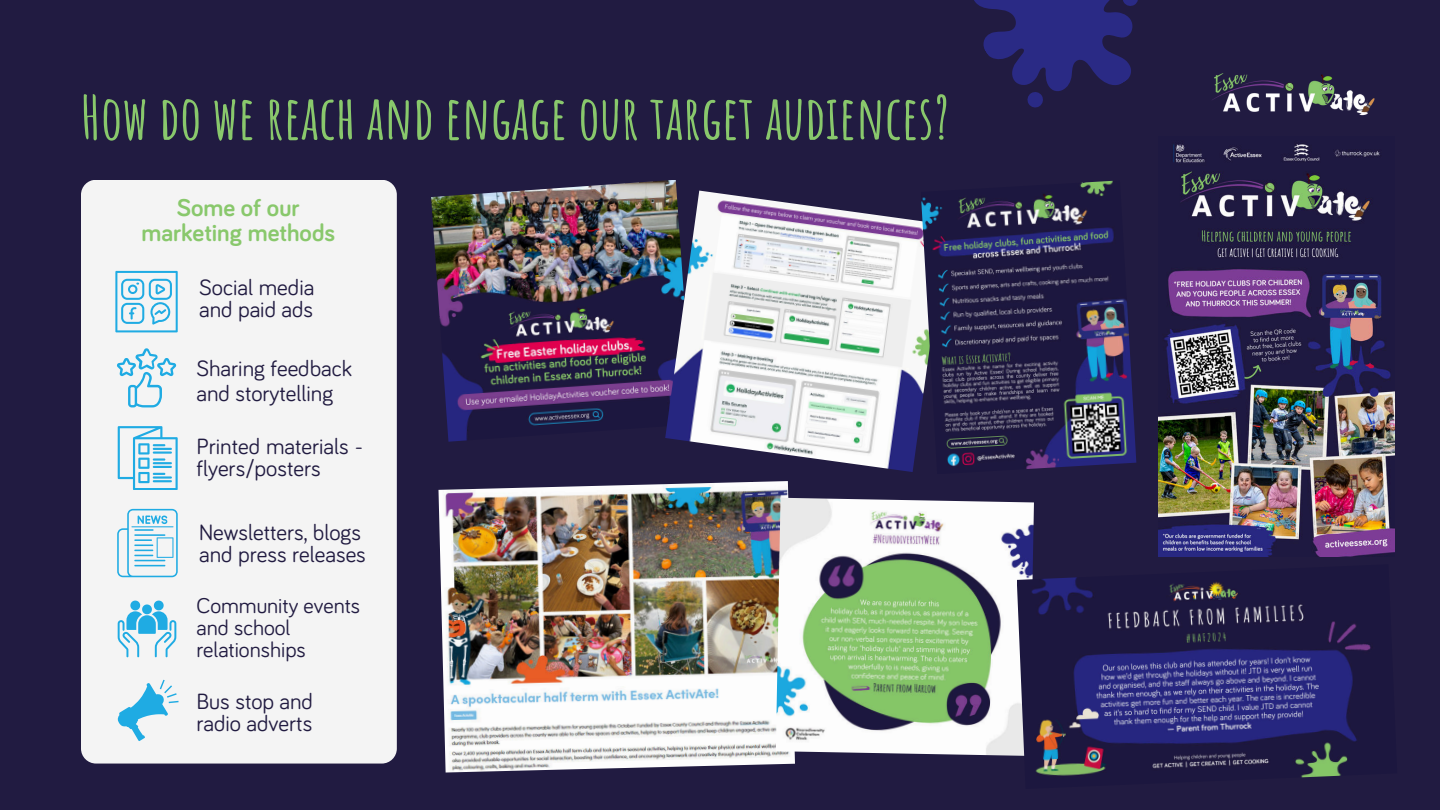
<style>
.page{position:relative;width:1440px;height:810px;background:#211b41}
.page>*{position:absolute;margin:0;border:0;box-sizing:border-box;transform-origin:0 0}
.t1{font:700 60px "Amatic SC";color:#89c86c}
.t2{font:700 25px/25.5px "Bariol";color:#89c86c;text-align:center}
.t3{font:22.8px/21.8px "Bariol";color:#211b41}
.t4{font:22px/21.8px "Bariol";color:#211b41}
</style>
<div class="page">
<img style="left:1212px;top:73px;width:163px;height:43px">
<div style="left:81px;top:180px;width:316px;height:583px;background:#f4f4f4;border-radius:15px"></div>
<svg style="left:115px;top:271px;width:63px;height:61px"></svg>
<svg style="left:117px;top:348px;width:59px;height:59px"></svg>
<svg style="left:118px;top:426px;width:60px;height:64px"></svg>
<svg style="left:117px;top:509px;width:61px;height:68px"></svg>
<svg style="left:118px;top:601px;width:58px;height:56px"></svg>
<img style="left:431px;top:180px;width:246px;height:262px">
<img style="left:665px;top:191px;width:256px;height:281px">
<img style="left:1158px;top:143px;width:236px;height:413px">
<img style="left:921px;top:180px;width:215px;height:289px">
<img style="left:438px;top:481px;width:357px;height:292px">
<img style="left:776px;top:498px;width:258px;height:258px">
<img style="left:1017px;top:564px;width:354px;height:214px">
<svg style="left:974px;top:0;width:164px;height:108px"></svg>
<svg style="left:118px;top:680px;width:60px;height:61px"></svg>
<svg style="left:164px;top:685px;width:8px;height:8px"></svg>
<h1 class="t1" style="left:81px;top:71px;width:870px">How do we reach and engage our target audiences?</h1>
<p class="t2" style="left:141px;top:193px;width:195px">Some of our marketing methods</p>
<p class="t3" style="left:199px;top:276px;width:117px">Social media and paid ads</p>
<p class="t3" style="left:196px;top:355px;width:157px;line-height:24.9px">Sharing feedback and storytelling</p>
<p class="t3" style="left:196px;top:435px;width:168px">Printed materials - flyers/posters</p>
<p class="t3" style="left:199px;top:520px;width:168px">Newsletters, blogs and press releases</p>
<p class="t4" style="left:196px;top:594px;width:165px">Community events and school relationships</p>
<p class="t3" style="left:196px;top:689px;width:118px">Bus stop and radio adverts</p>
</div>
